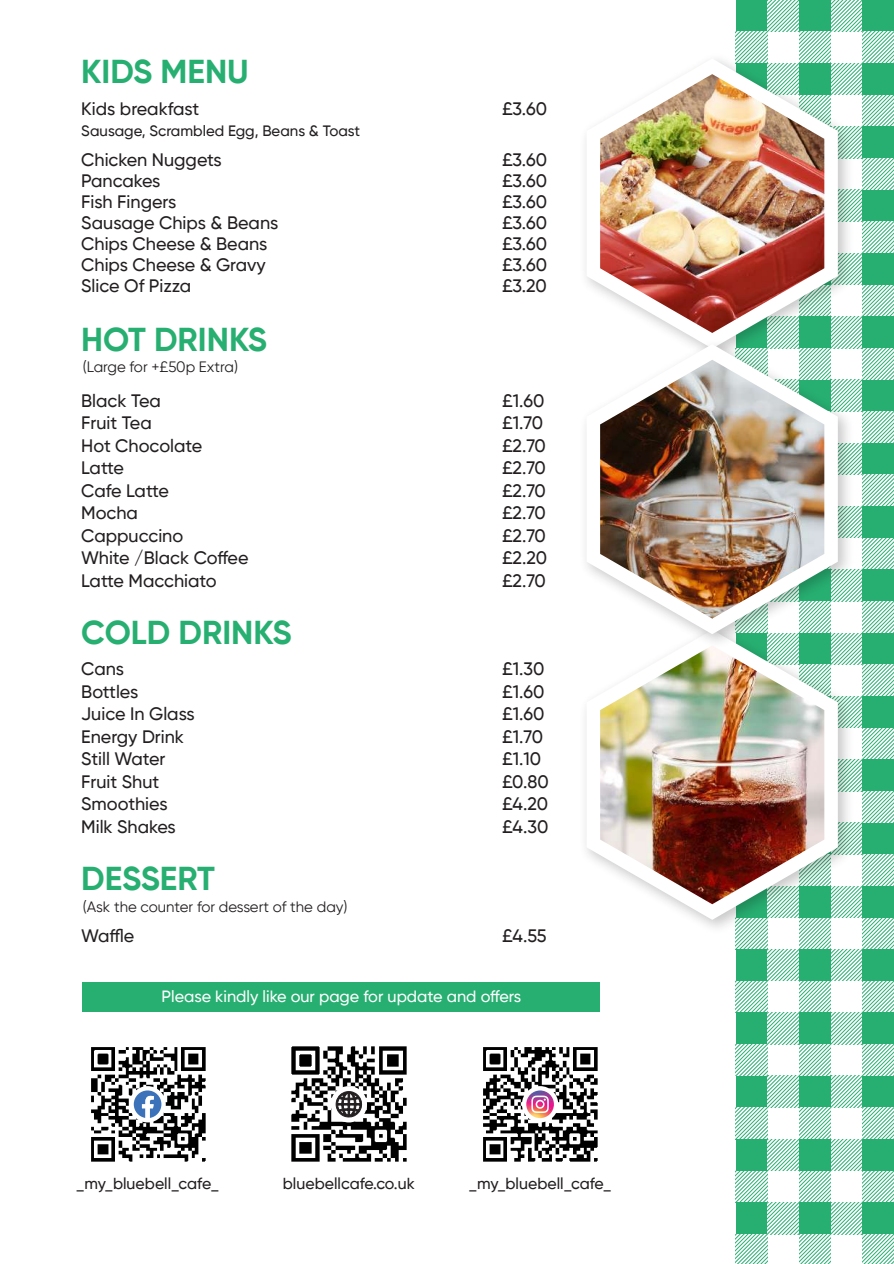
<style>
.page{position:relative;width:894px;height:1264px;background:#fff}
.page>*{position:absolute;margin:0;border:0;box-sizing:border-box;transform-origin:0 0}
.t1{font:700 33px "Gilroy";color:#27af71}
.t2{font:500 18px "Gilroy";color:#231f20}
.t3{font:500 18px "Gilroy";letter-spacing:-.02em;color:#231f20}
.t4{font:500 16.2px "Gilroy";color:#fff}
.t5{font:500 15.9px "Gilroy";color:#231f20}
.t6{font:15px "Gilroy";color:#231f20}
.t7{font:500 15px "Gilroy";color:#231f20}
</style>
<div class="page">
<svg style="left:735px;top:0;width:158px;height:1263px"></svg>
<img style="left:585px;top:46px;width:272px;height:286px">
<svg style="left:586px;top:58px;width:251px;height:274px"></svg>
<img style="left:585px;top:654px;width:272px;height:285px">
<svg style="left:586px;top:654px;width:251px;height:265px"></svg>
<img style="left:600px;top:74px;width:224px;height:258px">
<img style="left:585px;top:332px;width:272px;height:322px">
<svg style="left:586px;top:344px;width:251px;height:290px"></svg>
<img style="left:600px;top:360px;width:224px;height:258px">
<img style="left:600px;top:645px;width:224px;height:259px">
<div style="left:83px;top:981px;width:517px;height:30px;background:#27af71"></div>
<img style="left:291px;top:1046px;width:116px;height:116px">
<img style="left:91px;top:1047px;width:115px;height:115px">
<img style="left:483px;top:1047px;width:115px;height:115px">
<svg style="left:129px;top:1085px;width:37px;height:37px"></svg>
<svg style="left:134px;top:1090px;width:27px;height:27px"></svg>
<div style="left:330px;top:1085px;width:37px;height:37px;background:#fff;border-radius:50%"></div>
<svg style="left:522px;top:1085px;width:36px;height:37px"></svg>
<img style="left:526px;top:1090px;width:27px;height:27px;border-radius:14px">
<svg style="left:531px;top:1095px;width:17px;height:17px"></svg>
<svg style="left:335px;top:1085px;width:27px;height:34px"></svg>
<h1 class="t1" style="left:81px;top:51px;width:169px">KIDS MENU</h1>
<p class="t2" style="left:81px;top:98px;width:119px">Kids breakfast</p>
<p class="t2" style="left:502px;top:98px;width:47px">£3.60</p>
<p class="t7" style="left:81px;top:122px;width:280px">Sausage, Scrambled Egg, Beans &amp; Toast</p>
<p class="t2" style="left:81px;top:149px;width:142px">Chicken Nuggets</p>
<p class="t2" style="left:502px;top:149px;width:47px">£3.60</p>
<p class="t2" style="left:81px;top:170px;width:81px">Pancakes</p>
<p class="t2" style="left:502px;top:170px;width:47px">£3.60</p>
<p class="t2" style="left:81px;top:191px;width:97px">Fish Fingers</p>
<p class="t2" style="left:502px;top:191px;width:47px">£3.60</p>
<p class="t2" style="left:81px;top:212px;width:199px">Sausage Chips &amp; Beans</p>
<p class="t2" style="left:502px;top:212px;width:47px">£3.60</p>
<p class="t2" style="left:81px;top:233px;width:188px">Chips Cheese &amp; Beans</p>
<p class="t2" style="left:502px;top:233px;width:47px">£3.60</p>
<p class="t2" style="left:81px;top:254px;width:186px">Chips Cheese &amp; Gravy</p>
<p class="t2" style="left:502px;top:254px;width:47px">£3.60</p>
<p class="t2" style="left:81px;top:275px;width:111px">Slice Of Pizza</p>
<p class="t2" style="left:502px;top:275px;width:46px">£3.20</p>
<h1 class="t1" style="left:81px;top:318px;width:187px">HOT DRINKS</h1>
<p class="t6" style="left:83px;top:358px;width:157px">(Large for +£50p Extra)</p>
<p class="t2" style="left:81px;top:389px;width:81px">Black Tea</p>
<p class="t2" style="left:502px;top:389px;width:44px">£1.60</p>
<p class="t2" style="left:81px;top:412px;width:72px">Fruit Tea</p>
<p class="t2" style="left:502px;top:412px;width:42px">£1.70</p>
<p class="t2" style="left:81px;top:434px;width:123px">Hot Chocolate</p>
<p class="t2" style="left:502px;top:434px;width:45px">£2.70</p>
<p class="t2" style="left:81px;top:457px;width:44px">Latte</p>
<p class="t2" style="left:502px;top:457px;width:45px">£2.70</p>
<p class="t3" style="left:81px;top:479px;width:89px">Cafe Latte</p>
<p class="t2" style="left:502px;top:479px;width:45px">£2.70</p>
<p class="t2" style="left:81px;top:502px;width:58px">Mocha</p>
<p class="t2" style="left:502px;top:502px;width:45px">£2.70</p>
<p class="t2" style="left:81px;top:524px;width:104px">Cappuccino</p>
<p class="t2" style="left:502px;top:524px;width:45px">£2.70</p>
<p class="t2" style="left:81px;top:547px;width:169px">White /Black Coffee</p>
<p class="t2" style="left:502px;top:547px;width:47px">£2.20</p>
<p class="t2" style="left:81px;top:569px;width:137px">Latte Macchiato</p>
<p class="t2" style="left:502px;top:569px;width:45px">£2.70</p>
<h1 class="t1" style="left:81px;top:611px;width:212px">COLD DRINKS</h1>
<p class="t2" style="left:81px;top:657px;width:45px">Cans</p>
<p class="t2" style="left:502px;top:657px;width:44px">£1.30</p>
<p class="t2" style="left:81px;top:680px;width:59px">Bottles</p>
<p class="t2" style="left:502px;top:680px;width:44px">£1.60</p>
<p class="t2" style="left:81px;top:702px;width:115px">Juice In Glass</p>
<p class="t2" style="left:502px;top:702px;width:44px">£1.60</p>
<p class="t2" style="left:81px;top:725px;width:104px">Energy Drink</p>
<p class="t2" style="left:502px;top:725px;width:42px">£1.70</p>
<p class="t2" style="left:81px;top:747px;width:86px">Still Water</p>
<p class="t2" style="left:502px;top:747px;width:41px">£1.10</p>
<p class="t2" style="left:81px;top:770px;width:80px">Fruit Shut</p>
<p class="t2" style="left:502px;top:770px;width:48px">£0.80</p>
<p class="t2" style="left:81px;top:792px;width:88px">Smoothies</p>
<p class="t2" style="left:502px;top:792px;width:47px">£4.20</p>
<p class="t2" style="left:81px;top:815px;width:96px">Milk Shakes</p>
<p class="t2" style="left:502px;top:815px;width:48px">£4.30</p>
<h1 class="t1" style="left:81px;top:857px;width:135px">DESSERT</h1>
<p class="t2" style="left:81px;top:924px;width:55px">Waffle</p>
<p class="t2" style="left:502px;top:924px;width:46px">£4.55</p>
<p class="t6" style="left:83px;top:897px;width:266px">(Ask the counter for dessert of the day)</p>
<p class="t4" style="left:161px;top:985px;width:361px">Please kindly like our page for update and offers</p>
<p class="t5" style="left:76px;top:1173px;width:144px">_my_bluebell_cafe_</p>
<p class="t5" style="left:468px;top:1173px;width:144px">_my_bluebell_cafe_</p>
<p class="t5" style="left:283px;top:1173px;width:133px">bluebellcafe.co.uk</p>
</div>
